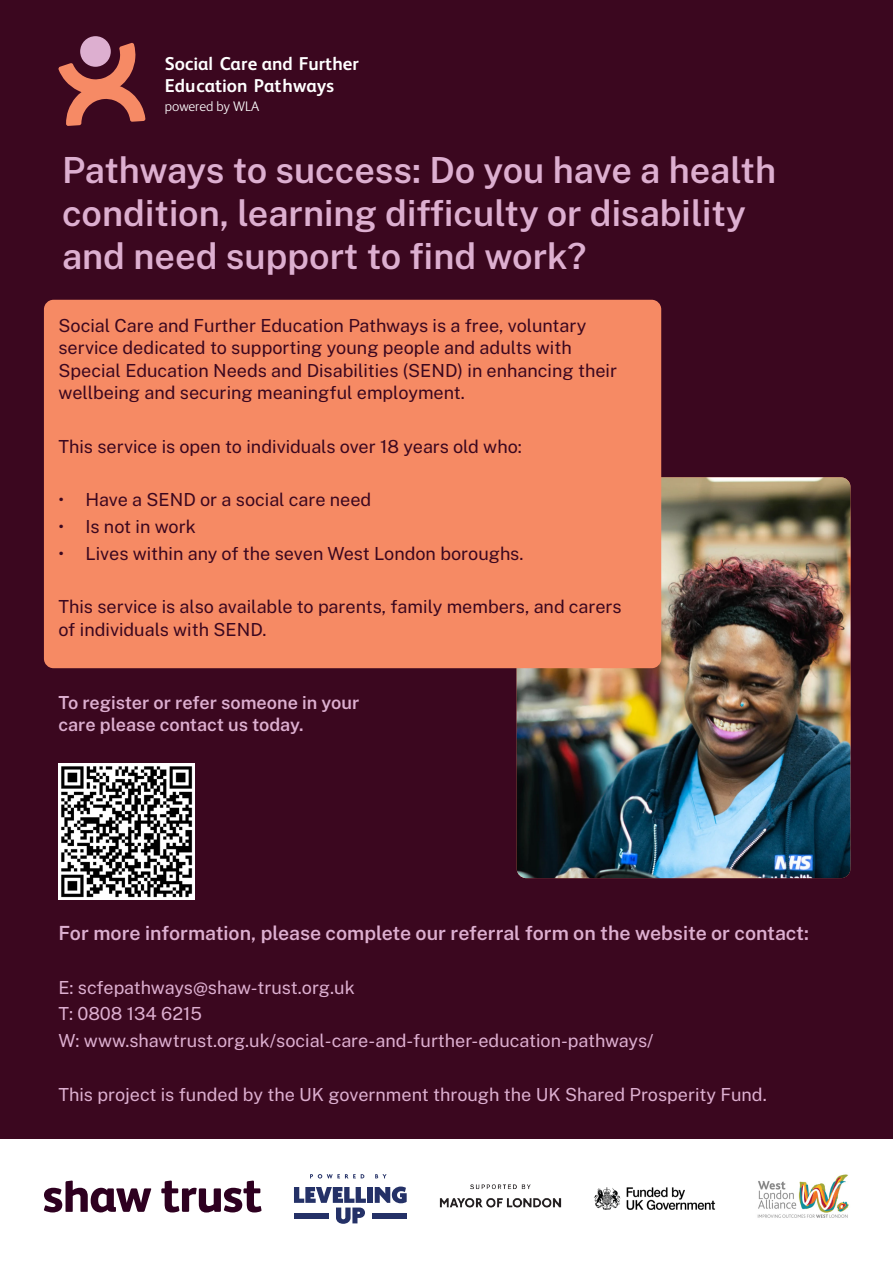
<style>
.page{position:relative;width:893px;height:1263px;background:#fff}
.page>*{position:absolute;margin:0;border:0;box-sizing:border-box;transform-origin:0 0}
.t1{font:600 36px/43.2px "Public Sans";color:#ddafd0}
.t2{font:600 19.5px "Public Sans";color:#ddafd0}
.t3{font:700 18.6px/22.4px "FS Albert";color:#fff}
.t4{font:18px/22.5px "Public Sans";color:#3b071f}
.t5{font:18px "Public Sans";color:#ddafd0}
.t6{font:600 18px/22.5px "Public Sans";color:#ddafd0}
.t7{font:300 13.95px "FS Albert";color:#fff}
</style>
<div class="page">
<div style="left:0;top:0;width:893px;height:1140px;background:#3b071f"></div>
<img style="left:517px;top:477px;width:333px;height:401px">
<div style="left:44px;top:300px;width:617px;height:368px;background:#f68a64;border-radius:10px"></div>
<img style="left:58px;top:763px;width:137px;height:136px">
<div style="left:367px;top:1187px;width:6px;height:16px;background:#243167"></div>
<svg style="left:375px;top:1186px;width:32px;height:17px"></svg>
<svg style="left:294px;top:1187px;width:72px;height:37px"></svg>
<div style="left:372px;top:1213px;width:35px;height:6px;background:#243167"></div>
<div style="left:294px;top:1213px;width:35px;height:6px;background:#243167"></div>
<svg style="left:310px;top:1174px;width:54px;height:4px"></svg>
<svg style="left:375px;top:1174px;width:12px;height:4px"></svg>
<svg style="left:58px;top:43px;width:87px;height:83px"></svg>
<div style="left:80px;top:36px;width:31px;height:31px;background:#ddafd0;border-radius:50%"></div>
<svg style="left:44px;top:1180px;width:217px;height:32px"></svg>
<img style="left:439px;top:1184px;width:123px;height:24px">
<img style="left:594px;top:1187px;width:122px;height:23px">
<img style="left:757px;top:1174px;width:92px;height:44px">
<p class="t3" style="left:165px;top:52px;width:195px">Social Care and Further<br>Education Pathways</p>
<p class="t7" style="left:165px;top:97px;width:96px">powered by WLA</p>
<p class="t1" style="left:62px;top:147px;width:715px">Pathways to success: Do you have a health condition, learning difficulty or disability and need support to find work?</p>
<p class="t4" style="left:58px;top:313px;width:560px">Social Care and Further Education Pathways is a free, voluntary service dedicated to supporting young people and adults with Special Education Needs and Disabilities (SEND) in enhancing their wellbeing and securing meaningful employment.</p>
<p class="t4" style="left:58px;top:434px;width:465px">This service is open to individuals over 18 years old who:</p>
<p class="t4" style="left:58px;top:488px;width:314px">• Have a SEND or a social care need</p>
<p class="t4" style="left:58px;top:515px;width:139px">• Is not in work</p>
<p class="t4" style="left:58px;top:541px;width:466px">• Lives within any of the seven West London boroughs.</p>
<p class="t4" style="left:58px;top:595px;width:565px">This service is also available to parents, family members, and carers of individuals with SEND.</p>
<p class="t6" style="left:58px;top:690px;width:302px">To register or refer someone in your care please contact us today.</p>
<p class="t2" style="left:58px;top:920px;width:752px">For more information, please complete our referral form on the website or contact:</p>
<p class="t5" style="left:58px;top:975px;width:298px">E: scfepathways@shaw-trust.org.uk</p>
<p class="t5" style="left:58px;top:1002px;width:145px">T: 0808 134 6215</p>
<p class="t5" style="left:58px;top:1029px;width:596px">W: www.shawtrust.org.uk/social-care-and-further-education-pathways/</p>
<p class="t5" style="left:58px;top:1082px;width:710px">This project is funded by the UK government through the UK Shared Prosperity Fund.</p>
</div>
